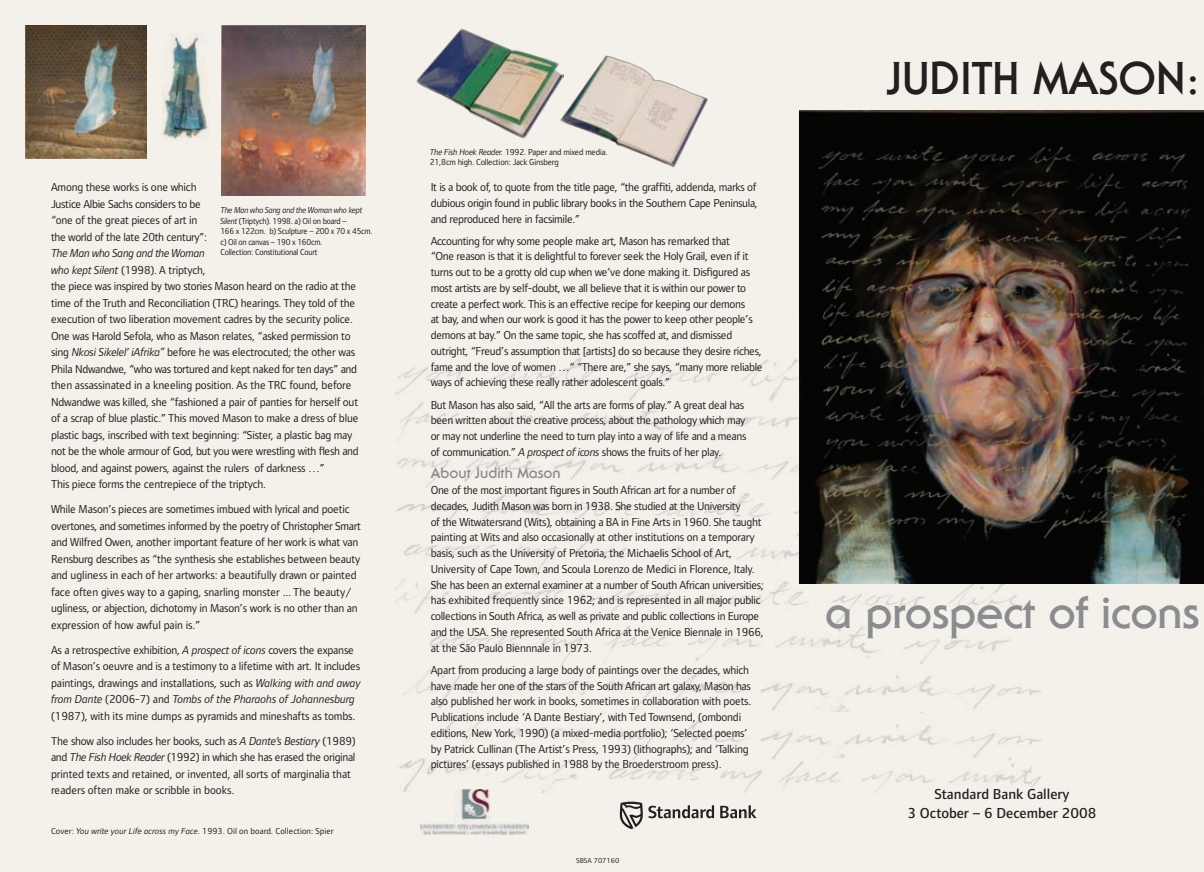
<style>
.page{position:relative;width:1204px;height:872px;background:#fff}
.page>*{position:absolute;margin:0;border:0;box-sizing:border-box;transform-origin:0 0}
.t1{font:700 45px "Serif Gothic";letter-spacing:-.01em;color:#8a8c8f}
.t2{font:700 45px "Serif Gothic";color:#231f20}
.t3{font:500 15px/19.5px "Standard Bank";color:#231f20;text-align:center}
.t4{font:700 15px "Serif Gothic";color:#8a8c8f}
.t5{font:12px/16.5px "Standard Bank";letter-spacing:-.02em;color:#231f20}
.t6{font:9px/10.5px "Standard Bank";letter-spacing:-.03em;color:#231f20;scale:.94 1}
.t7{font:9px/10.5px "Standard Bank";letter-spacing:-.03em;color:#231f20}
.t8{font:9px "Standard Bank";color:#231f20}
.t9{font:7.5px "Standard Bank";color:#231f20}
.s1{font-style:italic}
</style>
<div class="page">
<div style="left:0;top:0;width:1203px;height:872px;background:#f4f0ea"></div>
<img style="left:395px;top:358px;width:646px;height:434px">
<img style="left:799px;top:110px;width:404px;height:473px">
<img style="left:564px;top:55px;width:144px;height:112px">
<img style="left:416px;top:29px;width:148px;height:110px">
<img style="left:221px;top:26px;width:145px;height:170px">
<img style="left:26px;top:26px;width:120px;height:132px">
<img style="left:162px;top:34px;width:46px;height:106px">
<svg style="left:619px;top:801px;width:137px;height:28px"></svg>
<img style="left:421px;top:789px;width:107px;height:46px">
<p class="t5" style="left:51px;top:179px;width:158px">Among these works is one which Justice Albie Sachs considers to be “one of the great pieces of art in the world of the late 20th century”:</p>
<p class="t5" style="left:51px;top:245px;width:309px"><span class="s1">The Man who Sang and the Woman<br>who kept Silent</span> (1998). A triptych,<br>the piece was inspired by two stories Mason heard on the radio at the time of the Truth and Reconciliation (TRC) hearings. They told of the execution of two liberation movement cadres by the security police.<br>One was Harold Sefola, who as Mason relates, “asked permission to sing <span class="s1">Nkosi Sikelel’ iAfrika”</span> before he was electrocuted; the other was Phila Ndwandwe, “who was tortured and kept naked for ten days” and then assassinated in a kneeling position. As the TRC found, before Ndwandwe was killed, she “fashioned a pair of panties for herself out of a scrap of blue plastic.” This moved Mason to make a dress of blue plastic bags, inscribed with text beginning: “Sister, a plastic bag may not be the whole armour of God, but you were wrestling with flesh and blood, and against powers, against the rulers of darkness …”<br>This piece forms the centrepiece of the triptych.</p>
<p class="t5" style="left:51px;top:501px;width:311px">While Mason’s pieces are sometimes imbued with lyrical and poetic overtones, and sometimes informed by the poetry of Christopher Smart and Wilfred Owen, another important feature of her work is what van Rensburg describes as “the synthesis she establishes between beauty and ugliness in each of her artworks: a beautifully drawn or painted face often gives way to a gaping, snarling monster ... The beauty/ ugliness, or abjection, dichotomy in Mason’s work is no other than an expression of how awful pain is.”</p>
<p class="t5" style="left:51px;top:642px;width:311px">As a retrospective exhibition, <span class="s1">A prospect of icons</span> covers the expanse of Mason’s oeuvre and is a testimony to a lifetime with art. It includes paintings, drawings and installations, such as <span class="s1">Walking with and away from Dante</span> (2006-7) and <span class="s1">Tombs of the Pharaohs of Johannesburg </span>(1987), with its mine dumps as pyramids and mineshafts as tombs.</p>
<p class="t5" style="left:51px;top:733px;width:306px">The show also includes her books, such as <span class="s1">A Dante’s Bestiary</span> (1989) and <span class="s1">The Fish Hoek Reader</span> (1992) in which she has erased the original printed texts and retained, or invented, all sorts of marginalia that readers often make or scribble in books.</p>
<p class="t6" style="left:220px;top:205px;width:163px"><span class="s1">The Man who Sang and the Woman who kept Silent</span> (Triptych). 1998. a) Oil on board –<br>166 x 122cm. b) Sculpture – 200 x 70 x 45cm. c) Oil on canvas – 190 x 160cm.<br>Collection: Constitutional Court</p>
<p class="t8" style="left:51px;top:826px;width:284px">Cover: <span class="s1">You write your Life across my Face</span>. 1993. Oil on board. Collection: Spier</p>
<p class="t7" style="left:429px;top:147px;width:179px"><span class="s1">The Fish Hoek Reader.</span> 1992. Paper and mixed media.<br>21,8cm high. Collection: Jack Ginsberg</p>
<p class="t5" style="left:431px;top:179px;width:328px;line-height:15.8px">It is a book of, to quote from the title page, “the graffiti, addenda, marks of dubious origin found in public library books in the Southern Cape Peninsula, and reproduced here in facsimile.”</p>
<p class="t5" style="left:431px;top:233px;width:333px;line-height:15.8px">Accounting for why some people make art, Mason has remarked that<br>“One reason is that it is delightful to forever seek the Holy Grail, even if it turns out to be a grotty old cup when we’ve done making it. Disfigured as most artists are by self-doubt, we all believe that it is within our power to create a perfect work. This is an effective recipe for keeping our demons<br>at bay, and when our work is good it has the power to keep other people’s demons at bay.” On the same topic, she has scoffed at, and dismissed outright, “Freud’s assumption that [artists] do so because they desire riches, fame and the love of women …“ “There are,” she says, “many more reliable ways of achieving these really rather adolescent goals.”</p>
<p class="t5" style="left:431px;top:397px;width:317px;line-height:15.8px">But Mason has also said, “All the arts are forms of play.” A great deal has been written about the creative process, about the pathology which may or may not underline the need to turn play into a way of life and a means of communication.” <span class="s1">A prospect of icons</span> shows the fruits of her play.</p>
<p class="t4" style="left:431px;top:464px;width:131px">About Judith Mason</p>
<p class="t5" style="left:431px;top:482px;width:335px;line-height:15.8px">One of the most important figures in South African art for a number of decades, Judith Mason was born in 1938. She studied at the University<br>of the Witwatersrand (Wits), obtaining a BA in Fine Arts in 1960. She taught painting at Wits and also occasionally at other institutions on a temporary basis, such as the University of Pretoria, the Michaelis School of Art, University of Cape Town, and Scoula Lorenzo de Medici in Florence, Italy.<br>She has been an external examiner at a number of South African universities; has exhibited frequently since 1962; and is represented in all major public collections in South Africa, as well as private and public collections in Europe and the USA. She represented South Africa at the Venice Biennale in 1966, at the São Paulo Biennnale in 1973.</p>
<p class="t5" style="left:431px;top:662px;width:322px;line-height:15.8px">Apart from producing a large body of paintings over the decades, which have made her one of the stars of the South African art galaxy, Mason has also published her work in books, sometimes in collaboration with poets.<br>Publications include ‘A Dante Bestiary’, with Ted Townsend, (ombondi editions, New York, 1990) (a mixed-media portfolio); ‘Selected poems’ by Patrick Cullinan (The Artist’s Press, 1993) (lithographs); and ‘Talking pictures’ (essays published in 1988 by the Broederstroom press).</p>
<p class="t9" style="left:576px;top:856px;width:45px">SBSA 707160</p>
<h1 class="t2" style="left:887px;top:52px;width:314px">JUDITH MASON:</h1>
<h1 class="t1" style="left:824px;top:586px;width:376px">a prospect of icons</h1>
<p class="t3" style="left:907px;top:783px;width:190px">Standard Bank Gallery<br>3 October – 6 December 2008</p>
</div>
